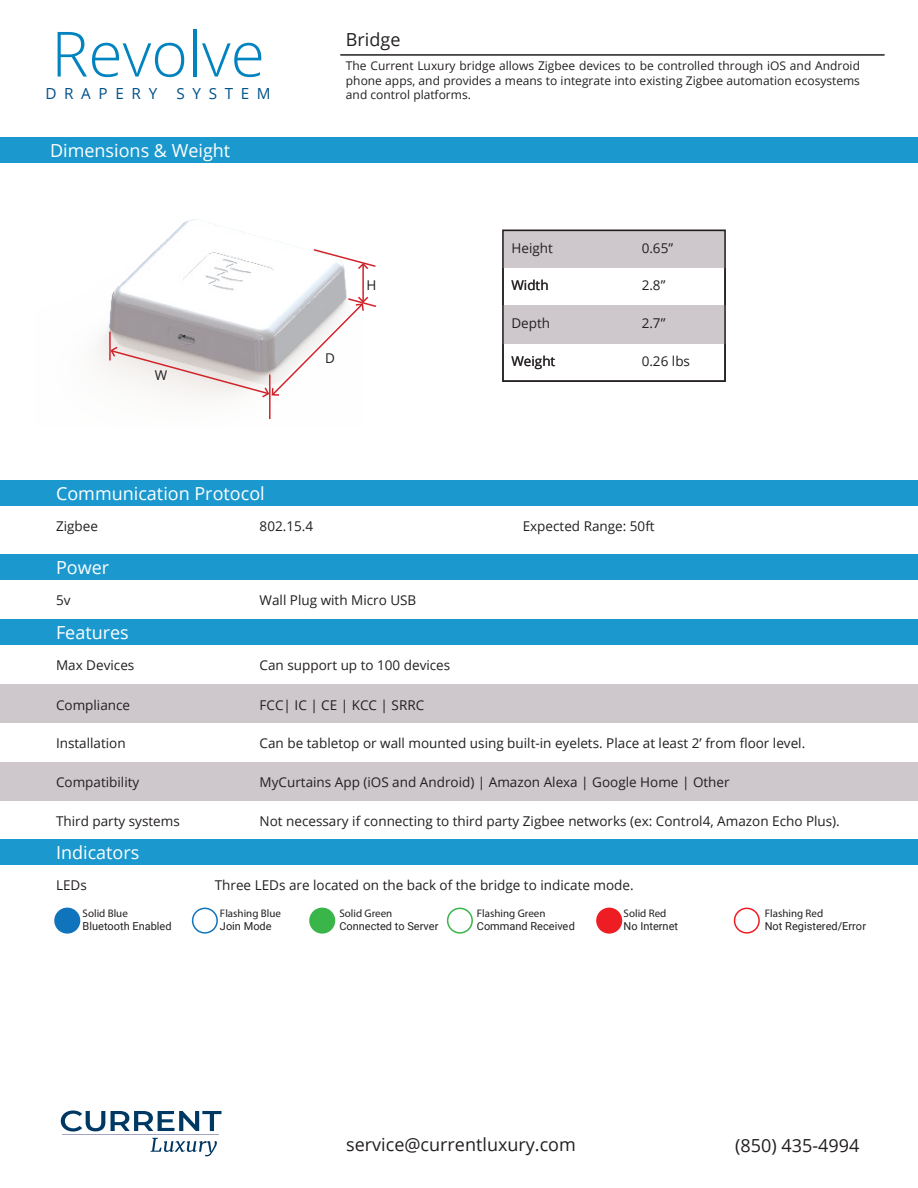
<style>
.page{position:relative;width:918px;height:1188px;background:#fff}
.page>*{position:absolute;margin:0;border:0;box-sizing:border-box;transform-origin:0 0}
.t1{font:300 62.4px "Open Sans";color:#0083bf}
.t2{font:18px "Open Sans";color:#fff}
.t3{font:18px "Open Sans";color:#231f20}
.t4{font:15.3px "Open Sans";letter-spacing:.5em;color:#005187}
.t5{font:13.5px "Open Sans";color:#231f20}
.t6{font:12px/14.4px "Open Sans";color:#231f20;text-align:justify}
.t7{font:10.95px "Roboto";color:#231f20}
.t8{font:10.95px "Myriad Pro";color:#231f20}
</style>
<div class="page">
<img style="left:98px;top:219px;width:249px;height:150px">
<div style="left:0;top:137px;width:918px;height:26px;background:#1b99cf"></div>
<div style="left:0;top:480px;width:918px;height:26px;background:#1b99cf"></div>
<div style="left:0;top:554px;width:918px;height:26px;background:#1b99cf"></div>
<hr style="left:340px;top:54px;width:545px;height:2px;background:#231f20">
<div style="left:0;top:619px;width:918px;height:26px;background:#1b99cf"></div>
<div style="left:0;top:685px;width:918px;height:38px;background:#cec8cd"></div>
<div style="left:0;top:762px;width:918px;height:39px;background:#cec8cd"></div>
<hr style="left:269px;top:375px;width:2px;height:44px;background:#d1232a">
<hr style="left:362px;top:265px;width:2px;height:37px;background:#d1232a">
<svg style="left:312px;top:248px;width:64px;height:23px"></svg>
<div style="left:0;top:839px;width:918px;height:26px;background:#1b99cf"></div>
<div style="left:55px;top:908px;width:25px;height:25px;background:#1074bc;border-radius:50%"></div>
<div style="left:54px;top:908px;width:26px;height:26px;border:2px solid #1074bc;border-radius:50%"></div>
<div style="left:192px;top:908px;width:26px;height:26px;border:2px solid #1074bc;border-radius:50%"></div>
<div style="left:310px;top:908px;width:24px;height:25px;background:#3ab54a;border-radius:50%"></div>
<div style="left:309px;top:908px;width:26px;height:26px;border:2px solid #3ab54a;border-radius:50%"></div>
<div style="left:447px;top:908px;width:26px;height:26px;border:2px solid #3ab54a;border-radius:50%"></div>
<div style="left:597px;top:908px;width:24px;height:25px;background:#ee1d23;border-radius:50%"></div>
<div style="left:596px;top:908px;width:26px;height:26px;border:2px solid #ee1d23;border-radius:50%"></div>
<div style="left:734px;top:908px;width:26px;height:26px;border:2px solid #ee1d23;border-radius:50%"></div>
<div style="left:502px;top:305px;width:224px;height:38px;background:#cec8cd"></div>
<div style="left:502px;top:230px;width:224px;height:38px;background:#cec8cd"></div>
<div style="left:502px;top:230px;width:224px;height:152px;border:2px solid #231f20"></div>
<svg style="left:109px;top:295px;width:268px;height:104px"></svg>
<svg style="left:150px;top:1138px;width:67px;height:18px"></svg>
<svg style="left:61px;top:1110px;width:44px;height:22px"></svg>
<svg style="left:111px;top:1111px;width:110px;height:20px"></svg>
<hr style="left:63px;top:1134px;width:156px;height:1px;background:#a5a2c2">
<p class="t1" style="left:51px;top:11px;width:215px">Revolve</p>
<p class="t4" style="left:45px;top:83px;width:113px">DRAPERY</p>
<p class="t4" style="left:176px;top:83px;width:96px">SYSTEM</p>
<p class="t2" style="left:50px;top:138px;width:182px">Dimensions &amp; Weight</p>
<p class="t5" style="left:155px;top:366px;width:14px">W</p>
<p class="t3" style="left:346px;top:27px;width:56px">Bridge</p>
<p class="t6" style="left:346px;top:58px;width:516px">The Current Luxury bridge allows Zigbee devices to be controlled through iOS and Android phone apps, and provides a means to integrate into existing Zigbee automation ecosystems and control platforms.</p>
<p class="t5" style="left:325px;top:348px;width:11px">D</p>
<p class="t5" style="left:367px;top:276px;width:11px">H</p>
<p class="t5" style="left:511px;top:238px;width:43px">Height</p>
<p class="t5" style="left:511px;top:276px;width:39px">Width</p>
<p class="t5" style="left:511px;top:314px;width:40px">Depth</p>
<p class="t5" style="left:511px;top:352px;width:45px">Weight</p>
<p class="t5" style="left:653px;top:238px;width:14px">0”</p>
<p class="t5" style="left:642px;top:276px;width:25px">2.8”</p>
<p class="t5" style="left:642px;top:314px;width:21px">0 0</p>
<p class="t5" style="left:642px;top:352px;width:50px">0.26 lbs</p>
<p class="t5" style="left:642px;top:238px;width:33px">0.65”</p>
<p class="t5" style="left:642px;top:314px;width:25px">2.7”</p>
<p class="t2" style="left:56px;top:481px;width:210px">Communication Protocol</p>
<p class="t5" style="left:56px;top:517px;width:43px">Zigbee</p>
<p class="t5" style="left:260px;top:517px;width:55px">802.15.4</p>
<p class="t2" style="left:56px;top:555px;width:55px">Power</p>
<p class="t5" style="left:523px;top:517px;width:133px">Expected Range: 50ft</p>
<p class="t5" style="left:56px;top:591px;width:16px">5v</p>
<p class="t5" style="left:260px;top:591px;width:158px">Wall Plug with Micro USB</p>
<p class="t2" style="left:56px;top:620px;width:74px">Features</p>
<p class="t5" style="left:56px;top:656px;width:80px">Max Devices</p>
<p class="t5" style="left:260px;top:656px;width:192px">Can support up to 100 devices</p>
<p class="t5" style="left:56px;top:696px;width:76px">Compliance</p>
<p class="t5" style="left:260px;top:696px;width:166px">FCC| IC | CE | KCC | SRRC</p>
<p class="t5" style="left:56px;top:734px;width:71px">Installation</p>
<p class="t5" style="left:260px;top:734px;width:547px">Can be tabletop or wall mounted using built-in eyelets. Place at least 2’ from floor level.</p>
<p class="t5" style="left:56px;top:773px;width:85px">Compatibility</p>
<p class="t5" style="left:260px;top:773px;width:472px">MyCurtains App (iOS and Android) | Amazon Alexa | Google Home | Other</p>
<p class="t5" style="left:56px;top:812px;width:125px">Third party systems</p>
<p class="t5" style="left:260px;top:812px;width:582px">Not necessary if connecting to third party Zigbee networks (ex: Control4, Amazon Echo Plus).</p>
<p class="t2" style="left:56px;top:840px;width:85px">Indicators</p>
<p class="t5" style="left:56px;top:876px;width:32px">LEDs</p>
<p class="t5" style="left:215px;top:876px;width:420px">Three LEDs are located on the back of the bridge to indicate mode.</p>
<p class="t8" style="left:83px;top:907px;width:47px">Solid Blue</p>
<p class="t7" style="left:83px;top:919px;width:91px">Bluetooth Enabled</p>
<p class="t8" style="left:220px;top:907px;width:62px">Flashing Blue</p>
<p class="t7" style="left:220px;top:919px;width:53px">Join Mode</p>
<p class="t8" style="left:339px;top:907px;width:54px">Solid Green</p>
<p class="t7" style="left:339px;top:919px;width:100px">Connected to Server</p>
<p class="t8" style="left:477px;top:907px;width:70px">Flashing Green</p>
<p class="t7" style="left:477px;top:919px;width:100px">Command Received</p>
<p class="t8" style="left:624px;top:907px;width:44px">Solid Red</p>
<p class="t7" style="left:624px;top:919px;width:56px">No Internet</p>
<p class="t8" style="left:765px;top:907px;width:60px">Flashing Red</p>
<p class="t7" style="left:765px;top:919px;width:103px">Not Registered/Error</p>
<p class="t3" style="left:346px;top:1132px;width:231px">service@currentluxury.com</p>
<p class="t3" style="left:735px;top:1133px;width:126px">(850) 435-4994</p>
</div>
